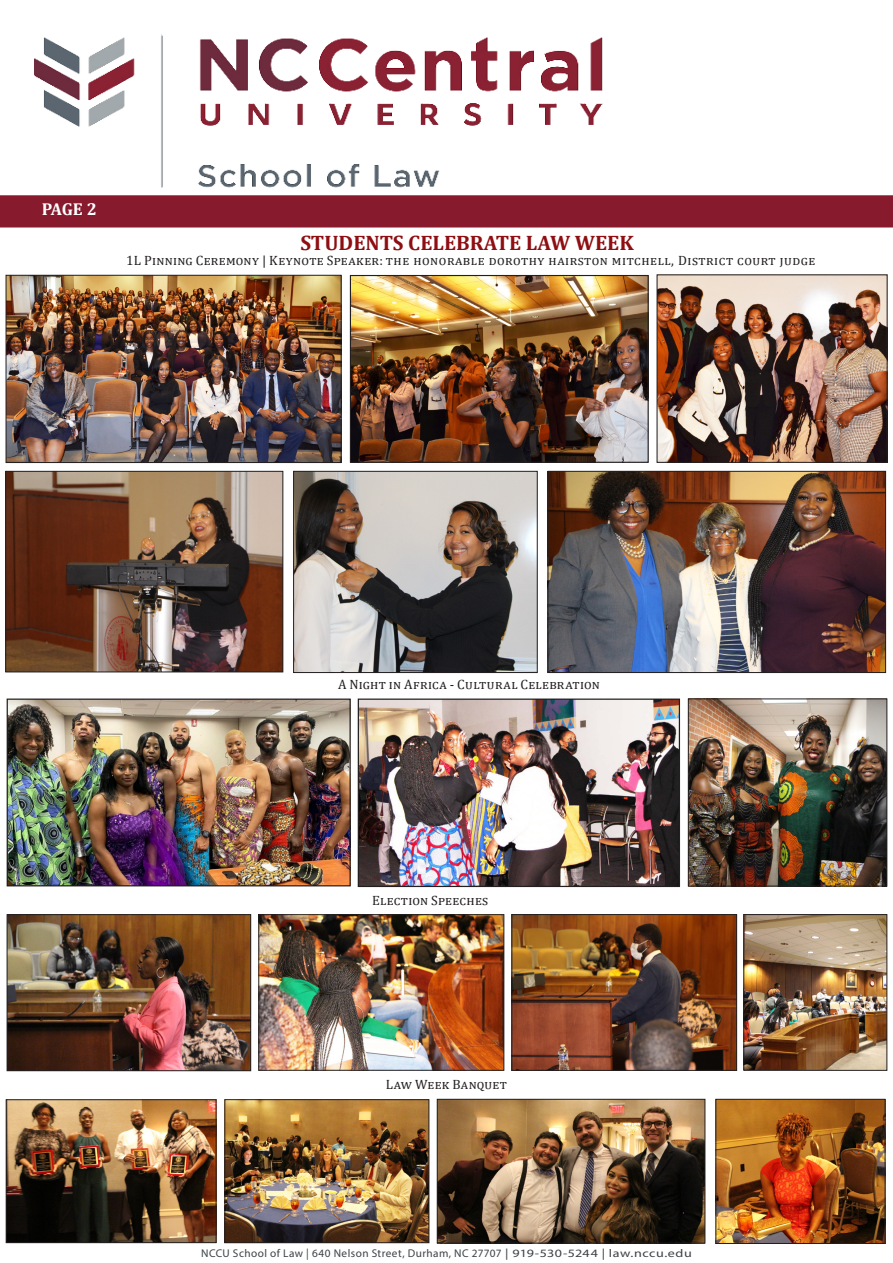
<style>
.page{position:relative;width:893px;height:1263px;background:#fff}
.page>*{position:absolute;margin:0;border:0;box-sizing:border-box;transform-origin:0 0}
.t1{font:700 21px "Cambria";color:#8e0e12}
.t2{font:700 17.25px "Cambria";color:#fff}
.t3{font:13.5px "Cambria";letter-spacing:.08em;color:#231f20}
.t4{font:13.5px "Cambria";letter-spacing:.045em;color:#231f20}
.t5{font:13.5px "Cambria";letter-spacing:.02em;color:#231f20}
.t6{font:11.25px "Myriad Pro";letter-spacing:.04em;color:#3c4247}
</style>
<div class="page">
<div style="left:0;top:195px;width:893px;height:32px;background:#881a2e"></div>
<img style="left:29px;top:34px;width:585px;height:167px">
<img style="left:8px;top:277px;width:331px;height:184px">
<div style="left:6px;top:275px;width:335px;height:188px;border:1px solid #231f20"></div>
<img style="left:352px;top:277px;width:295px;height:184px">
<div style="left:350px;top:275px;width:299px;height:188px;border:1px solid #231f20"></div>
<img style="left:658px;top:276px;width:228px;height:185px">
<div style="left:656px;top:274px;width:232px;height:189px;border:1px solid #231f20"></div>
<img style="left:9px;top:700px;width:340px;height:184px">
<div style="left:7px;top:698px;width:344px;height:188px;border:1px solid #231f20"></div>
<img style="left:9px;top:916px;width:240px;height:153px">
<div style="left:7px;top:914px;width:244px;height:157px;border:1px solid #231f20"></div>
<img style="left:360px;top:700px;width:318px;height:185px">
<div style="left:358px;top:698px;width:322px;height:189px;border:1px solid #231f20"></div>
<img style="left:260px;top:916px;width:242px;height:153px">
<div style="left:258px;top:914px;width:246px;height:157px;border:1px solid #231f20"></div>
<img style="left:8px;top:1101px;width:207px;height:140px">
<div style="left:6px;top:1099px;width:211px;height:144px;border:1px solid #231f20"></div>
<img style="left:226px;top:1101px;width:201px;height:140px">
<div style="left:224px;top:1099px;width:205px;height:144px;border:1px solid #231f20"></div>
<img style="left:7px;top:473px;width:274px;height:197px">
<div style="left:5px;top:471px;width:278px;height:201px;border:1px solid #231f20"></div>
<img style="left:550px;top:473px;width:334px;height:198px">
<div style="left:548px;top:471px;width:338px;height:202px;border:1px solid #231f20"></div>
<img style="left:295px;top:473px;width:241px;height:198px">
<div style="left:293px;top:471px;width:245px;height:202px;border:1px solid #231f20"></div>
<img style="left:690px;top:700px;width:195px;height:184px">
<div style="left:688px;top:698px;width:199px;height:188px;border:1px solid #231f20"></div>
<img style="left:513px;top:916px;width:222px;height:153px">
<div style="left:511px;top:914px;width:226px;height:157px;border:1px solid #231f20"></div>
<img style="left:745px;top:916px;width:140px;height:153px">
<div style="left:743px;top:914px;width:144px;height:157px;border:1px solid #231f20"></div>
<img style="left:439px;top:1101px;width:264px;height:140px">
<div style="left:437px;top:1099px;width:268px;height:144px;border:1px solid #231f20"></div>
<img style="left:717px;top:1101px;width:166px;height:141px">
<div style="left:715px;top:1099px;width:170px;height:145px;border:1px solid #231f20"></div>
<p class="t2" style="left:42px;top:197px;width:56px">PAGE 2</p>
<p class="t1" style="left:300px;top:228px;width:335px">STUDENTS CELEBRATE LAW WEEK</p>
<p class="t3" style="left:126px;top:252px;width:691px">1L Pinning Ceremony | Keynote Speaker: the honorable dorothy hairston mitchell, District court judge</p>
<p class="t4" style="left:338px;top:676px;width:263px">A Night in Africa - Cultural Celebration</p>
<p class="t4" style="left:372px;top:892px;width:118px">Election Speeches</p>
<p class="t5" style="left:386px;top:1076px;width:123px">Law Week Banquet</p>
<p class="t6" style="left:201px;top:1246px;width:492px">NCCU School of Law | 640 Nelson Street, Durham, NC 27707 | 919-530-5244 | law.nccu.edu</p>
</div>
